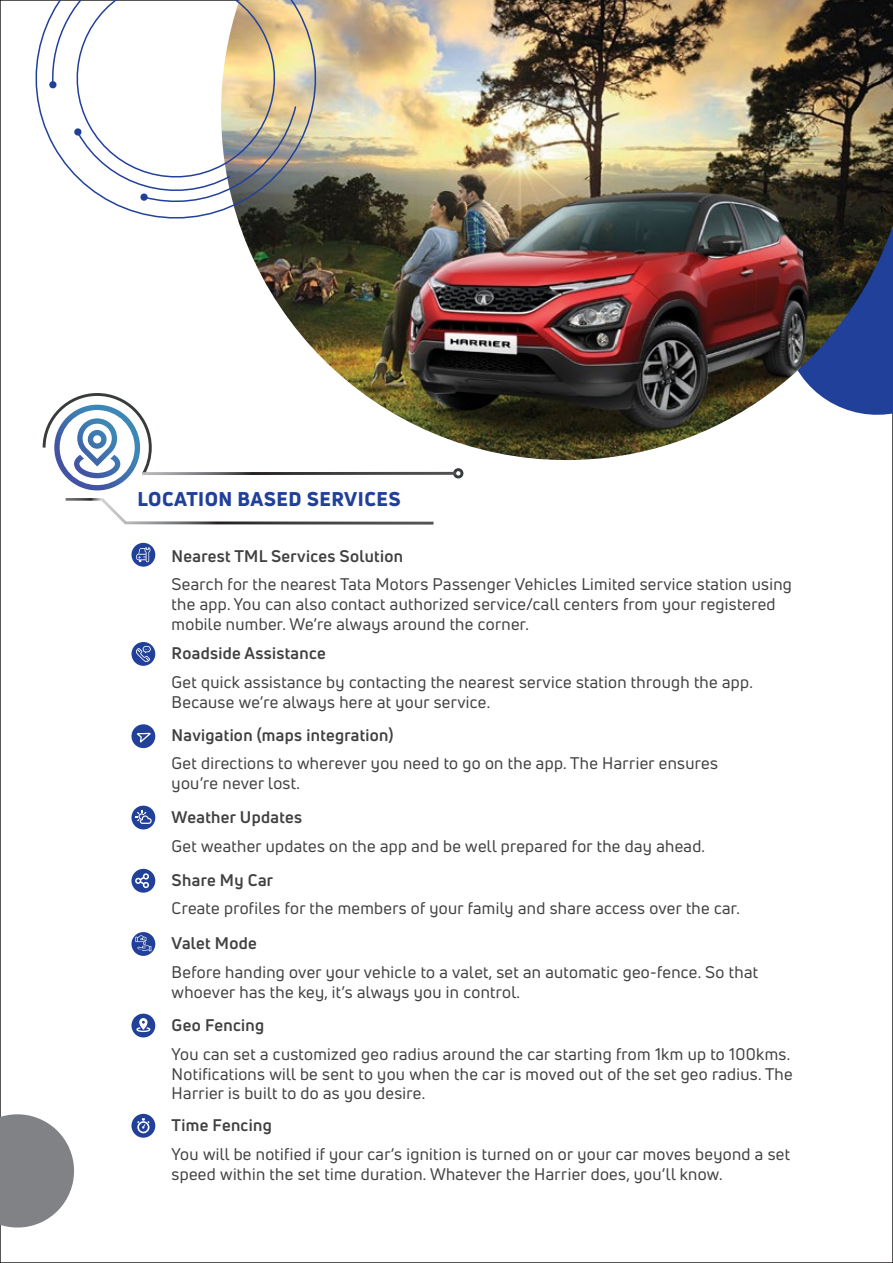
<style>
.page{position:relative;width:893px;height:1263px;background:#fff}
.page>*{position:absolute;margin:0;border:0;box-sizing:border-box;transform-origin:0 0}
.t1{font:800 19.5px "Uni Neue";letter-spacing:.025em;color:#21409a}
.t2{font:16.5px/19.8px "Uni Neue";letter-spacing:.02em;color:#414042}
.t3{font:700 16.5px "Uni Neue";letter-spacing:.02em;color:#414042}
</style>
<div class="page">
<img style="left:245px;top:0;width:648px;height:460px">
<svg style="left:0;top:1106px;width:74px;height:129px"></svg>
<svg style="left:14px;top:0;width:323px;height:240px"></svg>
<svg style="left:49px;top:0;width:248px;height:206px"></svg>
<div style="left:453px;top:468px;width:10px;height:10px;border:3px solid #393c3d;border-radius:50%"></div>
<div style="left:131px;top:543px;width:24px;height:24px;background:#21409a;border-radius:50%"></div>
<svg style="left:136px;top:547px;width:15px;height:15px"></svg>
<div style="left:131px;top:642px;width:24px;height:24px;background:#21409a;border-radius:50%"></div>
<svg style="left:136px;top:646px;width:15px;height:16px"></svg>
<div style="left:131px;top:806px;width:24px;height:23px;background:#21409a;border-radius:50%"></div>
<svg style="left:135px;top:810px;width:17px;height:14px"></svg>
<div style="left:131px;top:869px;width:24px;height:24px;background:#21409a;border-radius:50%"></div>
<svg style="left:135px;top:873px;width:14px;height:15px"></svg>
<div style="left:131px;top:724px;width:24px;height:24px;background:#21409a;border-radius:50%"></div>
<svg style="left:137px;top:733px;width:14px;height:9px"></svg>
<hr style="left:142px;top:472px;width:314px;height:3px;background:#fff">
<svg style="left:42px;top:392px;width:394px;height:133px"></svg>
<svg style="left:131px;top:932px;width:24px;height:24px"></svg>
<svg style="left:135px;top:935px;width:16px;height:16px"></svg>
<div style="left:131px;top:1014px;width:24px;height:23px;background:#21409a;border-radius:50%"></div>
<svg style="left:136px;top:1018px;width:15px;height:14px"></svg>
<div style="left:131px;top:1114px;width:24px;height:24px;background:#21409a;border-radius:50%"></div>
<svg style="left:137px;top:1118px;width:13px;height:15px"></svg>
<p class="t1" style="left:137px;top:486px;width:265px">LOCATION BASED SERVICES</p>
<p class="t3" style="left:172px;top:545px;width:233px">Nearest TML Services Solution</p>
<p class="t2" style="left:172px;top:574px;width:622px">Search for the nearest Tata Motors Passenger Vehicles Limited service station using the app. You can also contact authorized service/call centers from your registered mobile number. We’re always around the corner.</p>
<p class="t3" style="left:172px;top:643px;width:156px">Roadside Assistance</p>
<p class="t2" style="left:172px;top:672px;width:583px">Get quick assistance by contacting the nearest service station through the app.<br>Because we’re always here at your service.</p>
<p class="t3" style="left:172px;top:724px;width:223px">Navigation (maps integration)</p>
<p class="t2" style="left:172px;top:753px;width:548px">Get directions to wherever you need to go on the app. The Harrier ensures you’re never lost.</p>
<p class="t3" style="left:172px;top:807px;width:132px">Weather Updates</p>
<p class="t2" style="left:172px;top:836px;width:535px">Get weather updates on the app and be well prepared for the day ahead.</p>
<p class="t3" style="left:172px;top:869px;width:103px">Share My Car</p>
<p class="t2" style="left:172px;top:898px;width:570px">Create profiles for the members of your family and share access over the car.</p>
<p class="t3" style="left:172px;top:933px;width:87px">Valet Mode</p>
<p class="t2" style="left:172px;top:962px;width:588px">Before handing over your vehicle to a valet, set an automatic geo-fence. So that whoever has the key, it’s always you in control.</p>
<p class="t3" style="left:172px;top:1015px;width:94px">Geo Fencing</p>
<p class="t2" style="left:172px;top:1044px;width:623px">You can set a customized geo radius around the car starting from 1km up to 100kms.<br>Notifications will be sent to you when the car is moved out of the set geo radius. The<br>Harrier is built to do as you desire.</p>
<p class="t3" style="left:172px;top:1115px;width:102px">Time Fencing</p>
<p class="t2" style="left:172px;top:1144px;width:620px">You will be notified if your car’s ignition is turned on or your car moves beyond a set speed within the set time duration. Whatever the Harrier does, you’ll know.</p>
</div>
